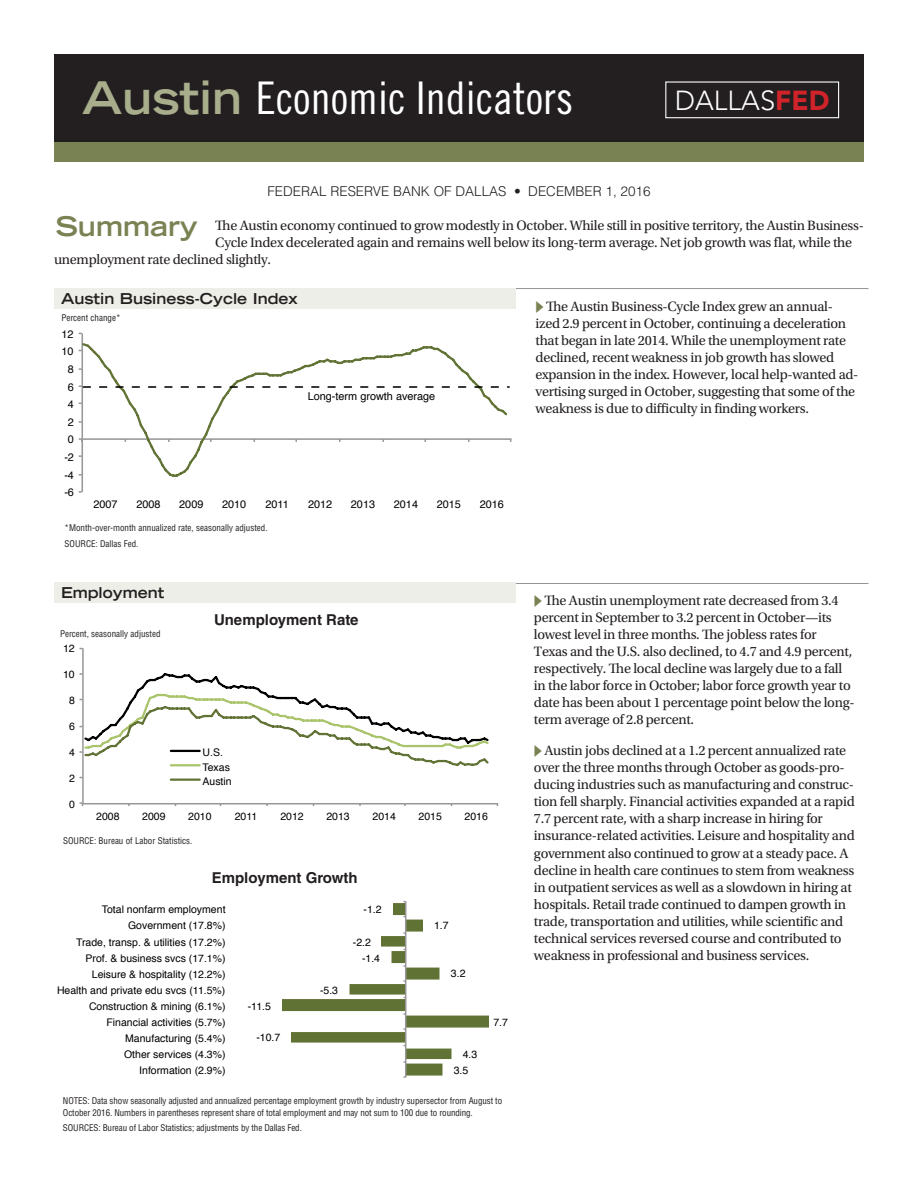
<style>
.page{position:relative;width:918px;height:1188px;background:#fff}
.page>*{position:absolute;margin:0;border:0;box-sizing:border-box;transform-origin:0 0}
.t1{font:45px "Trade Gothic LT Std Cn 18";color:#fff}
.t2{font:300 27.3px "Avenir LT Std";color:#fff}
.t3{font:700 expanded 27px "Trade Gothic LT Std";color:#798253}
.SectionHead{font:700 expanded 15px "Trade Gothic LT Std";color:#231f20}
.ChartTitle{font:700 15px "Helvetica LT Std";color:#231f20}
.t4{font:14.25px/17.1px "Utopia Std";letter-spacing:-.02em;color:#231f20}
.t5{font:300 13.5px "Helvetica LT Std";color:#231f20}
.t6{font:10.95px "Helvetica";color:#000}
.t7{font:10.5px/16px "Helvetica";color:#000}
.Notes{font:condensed 9px/12px "Helvetica LT Std";letter-spacing:-.01em;color:#231f20}
.axislabels{font:condensed 9px "Helvetica LT Std";color:#231f20}
.s1{font-family:"Trade Gothic LT Std";font-weight:700;font-stretch:expanded;color:#a8ad8b}
.s2{font-weight:900;color:#d1232a}
</style>
<div class="page">
<hr style="left:60px;top:583px;width:808px;height:1px;background:#939598">
<div style="left:54px;top:122px;width:810px;height:40px;background:#798253"></div>
<div style="left:54px;top:54px;width:810px;height:87px;background:#231f20"></div>
<hr style="left:60px;top:288px;width:808px;height:1px;background:#939598">
<div style="left:54px;top:288px;width:462px;height:21px;background:#edeee7"></div>
<div style="left:665px;top:81px;width:174px;height:37px;border:1px solid #fff"></div>
<div style="left:54px;top:582px;width:462px;height:21px;background:#edeee7"></div>
<hr style="left:81px;top:333px;width:2px;height:159px;background:#989898">
<hr style="left:82px;top:438px;width:429px;height:2px;background:#989898">
<svg style="left:82px;top:343px;width:427px;height:134px"></svg>
<svg style="left:79px;top:385px;width:430px;height:3px"></svg>
<hr style="left:82px;top:648px;width:2px;height:156px;background:#979797">
<hr style="left:83px;top:803px;width:414px;height:1px;background:#979797">
<svg style="left:80px;top:671px;width:409px;height:97px"></svg>
<hr style="left:171px;top:750px;width:29px;height:2px;background:#000">
<hr style="left:171px;top:764px;width:29px;height:2px;background:#aac46b">
<hr style="left:171px;top:779px;width:29px;height:2px;background:#617235">
<svg style="left:282px;top:901px;width:207px;height:177px"></svg>
<p class="t1" style="left:82px;top:71px;width:493px"><span class="s1">Austin</span> Economic Indicators</p>
<p class="t2" style="left:675px;top:85px;width:156px">DALLAS<span class="s2">FED</span></p>
<p class="t5" style="left:267px;top:183px;width:385px">FEDERAL RESERVE BANK OF DALLAS • DECEMBER 1, 2016</p>
<p class="t3" style="left:56px;top:209px;width:144px">Summary</p>
<p class="t4" style="left:215px;top:217px;width:650px">The Austin economy continued to grow modestly in October. While still in positive territory, the Austin Business-</p>
<p class="t4" style="left:215px;top:234px;width:638px">Cycle Index decelerated again and remains well below its long-term average. Net job growth was flat, while the</p>
<p class="t4" style="left:54px;top:252px;width:219px">unemployment rate declined slightly.</p>
<p class="SectionHead" style="left:61px;top:289px;width:238px">Austin Business-Cycle Index</p>
<p class="axislabels" style="left:62px;top:313px;width:61px">Percent change*</p>
<p class="t6" style="left:62px;top:326px;width:14px">12</p>
<p class="t6" style="left:62px;top:343px;width:14px">10</p>
<p class="t6" style="left:68px;top:361px;width:8px">8</p>
<p class="t6" style="left:68px;top:378px;width:8px">6</p>
<p class="t6" style="left:68px;top:396px;width:8px">4</p>
<p class="t6" style="left:68px;top:414px;width:8px">2</p>
<p class="t6" style="left:68px;top:431px;width:8px">0</p>
<p class="t6" style="left:64px;top:449px;width:11px">-2</p>
<p class="t6" style="left:64px;top:466px;width:11px">-4</p>
<p class="t6" style="left:64px;top:484px;width:11px">-6</p>
<p class="t6" style="left:308px;top:387px;width:129px">Long-term growth average</p>
<p class="t6" style="left:93px;top:496px;width:26px">2007</p>
<p class="t6" style="left:136px;top:496px;width:26px">2008</p>
<p class="t6" style="left:179px;top:496px;width:26px">2009</p>
<p class="t6" style="left:222px;top:496px;width:26px">2010</p>
<p class="t6" style="left:266px;top:496px;width:25px">2011</p>
<p class="t6" style="left:308px;top:496px;width:26px">2012</p>
<p class="t6" style="left:351px;top:496px;width:26px">2013</p>
<p class="t6" style="left:394px;top:496px;width:26px">2014</p>
<p class="t6" style="left:437px;top:496px;width:26px">2015</p>
<p class="t6" style="left:480px;top:496px;width:26px">2016</p>
<p class="Notes" style="left:64px;top:522px;width:205px">*Month-over-month annualized rate, seasonally adjusted.</p>
<p class="Notes" style="left:64px;top:537px;width:75px">SOURCE: Dallas Fed.</p>
<p class="SectionHead" style="left:61px;top:583px;width:105px">Employment</p>
<p class="axislabels" style="left:60px;top:628px;width:102px">Percent, seasonally adjusted</p>
<p class="t7" style="left:63px;top:641px;width:13px">12</p>
<p class="t7" style="left:63px;top:667px;width:13px">10</p>
<p class="t7" style="left:69px;top:693px;width:7px">8</p>
<p class="t7" style="left:69px;top:719px;width:7px">6</p>
<p class="t7" style="left:69px;top:745px;width:7px">4</p>
<p class="t7" style="left:69px;top:771px;width:7px">2</p>
<p class="t7" style="left:69px;top:797px;width:7px">0</p>
<p class="ChartTitle" style="left:214px;top:611px;width:146px">Unemployment Rate</p>
<p class="t7" style="left:203px;top:746px;width:31px;line-height:14.4px">U.S.<br>Texas<br>Austin</p>
<p class="t7" style="left:96px;top:808px;width:25px">2008</p>
<p class="t7" style="left:142px;top:808px;width:25px">2009</p>
<p class="t7" style="left:188px;top:808px;width:25px">2010</p>
<p class="t7" style="left:235px;top:808px;width:24px">2011</p>
<p class="t7" style="left:280px;top:808px;width:25px">2012</p>
<p class="t7" style="left:326px;top:808px;width:25px">2013</p>
<p class="t7" style="left:373px;top:808px;width:25px">2014</p>
<p class="t7" style="left:419px;top:808px;width:25px">2015</p>
<p class="t7" style="left:465px;top:808px;width:25px">2016</p>
<p class="Notes" style="left:63px;top:834px;width:131px">SOURCE: Bureau of Labor Statistics.</p>
<p class="ChartTitle" style="left:212px;top:869px;width:147px">Employment Growth</p>
<p class="t7" style="left:57px;top:902px;width:170px;text-align:right">Total nonfarm employment<br>Government (17.8%)<br>Trade, transp. &amp; utilities (17.2%)<br>Prof. &amp; business svcs (17.1%)<br>Leisure &amp; hospitality (12.2%)<br>Health and private edu svcs (11.5%)<br>Construction &amp; mining (6.1%)<br>Financial activities (5.7%)<br>Manufacturing (5.4%)<br>Other services (4.3%)<br>Information (2.9%)</p>
<p class="t7" style="left:248px;top:998px;width:25px">-11.5</p>
<p class="t7" style="left:256px;top:1029px;width:25px">-10.7</p>
<p class="t7" style="left:320px;top:982px;width:20px">-5.3</p>
<p class="t7" style="left:364px;top:902px;width:20px">-1.2</p>
<p class="t7" style="left:362px;top:934px;width:20px;text-indent:-9px">-2.2 -1.4</p>
<p class="t7" style="left:434px;top:918px;width:16px">1.7</p>
<p class="t7" style="left:451px;top:965px;width:16px">3.2</p>
<p class="t7" style="left:454px;top:1046px;width:25px;text-indent:9px">4.3<br>3.5</p>
<p class="t7" style="left:493px;top:1014px;width:16px">7.7</p>
<p class="Notes" style="left:63px;top:1095px;width:441px">NOTES: Data show seasonally adjusted and annualized percentage employment growth by industry supersector from August to<br>October 2016. Numbers in parentheses represent share of total employment and may not sum to 100 due to rounding.</p>
<p class="Notes" style="left:63px;top:1122px;width:241px">SOURCES: Bureau of Labor Statistics; adjustments by the Dallas Fed.</p>
<p class="t4" style="left:536px;top:298px;width:324px;text-indent:10px">The Austin Business-Cycle Index grew an annual&shy;ized 2.9 percent in October, continuing a deceleration that began in late 2014. While the unemployment rate declined, recent weakness in job growth has slowed expansion in the index. However, local help-wanted ad&shy;vertising surged in October, suggesting that some of the weakness is due to difficulty in finding workers.</p>
<p class="t4" style="left:534px;top:592px;width:322px;text-indent:10px">The Austin unemployment rate decreased from 3.4 percent in September to 3.2 percent in October—its lowest level in three months. The jobless rates for<br>Texas and the U.S. also declined, to 4.7 and 4.9 percent, respectively. The local decline was largely due to a fall in the labor force in October; labor force growth year to date has been about 1 percentage point below the long&shy;term average of 2.8 percent.</p>
<p class="t4" style="left:534px;top:742px;width:322px;text-indent:10px">Austin jobs declined at a 1.2 percent annualized rate over the three months through October as goods-pro&shy;ducing industries such as manufacturing and construc&shy;tion fell sharply. Financial activities expanded at a rapid 7.7 percent rate, with a sharp increase in hiring for insurance-related activities. Leisure and hospitality and government also continued to grow at a steady pace. A decline in health care continues to stem from weakness in outpatient services as well as a slowdown in hiring at hospitals. Retail trade continued to dampen growth in trade, transportation and utilities, while scientific and technical services reversed course and contributed to weakness in professional and business services.</p>
</div>
